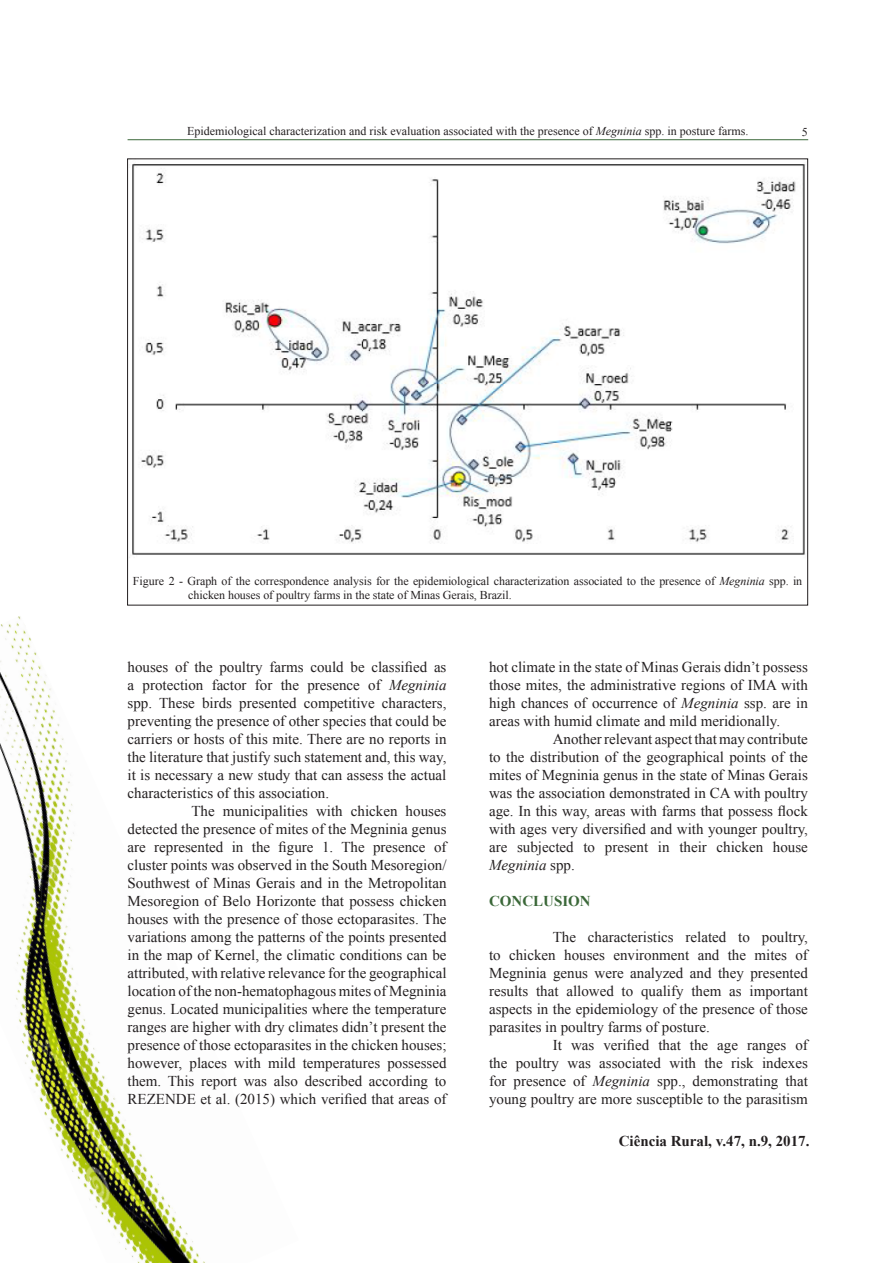
<style>
.page{position:relative;width:893px;height:1263px;background:#fff}
.page>*{position:absolute;margin:0;border:0;box-sizing:border-box;transform-origin:0 0}
.Sem_Espaçamento{font:15px/18px "Times New Roman";color:#231f20;text-align:justify}
.Default{font:15px/18px "Times New Roman";color:#231f20;text-align:justify}
.t1{font:700 15px "Times New Roman";color:#231f20}
.t2{font:700 15px "Times New Roman";color:#3b6839}
.t3{font:12px/14.4px "Times New Roman";letter-spacing:-.005em;color:#231f20}
.s1{font-style:italic}
</style>
<div class="page">
<hr style="left:128px;top:139px;width:680px;height:1px;background:#3b6839">
<img style="left:0;top:616px;width:205px;height:647px">
<img style="left:129px;top:163px;width:677px;height:395px">
<p class="t3" style="left:187px;top:124px;width:563px">Epidemiological characterization and risk evaluation associated with the presence of <span class="s1">Megninia</span> spp. in posture farms.</p>
<p class="t3" style="left:802px;top:124px;width:7px">5</p>
<p class="t3" style="left:188px;top:573px;width:615px;text-indent:-55px">Figure 2 - Graph of the correspondence analysis for the epidemiological characterization associated to the presence of <span class="s1">Megninia</span> spp. in chicken houses of poultry farms in the state of Minas Gerais, Brazil.</p>
<p class="Sem_Espaçamento" style="left:128px;top:657px;width:320px">houses of the poultry farms could be classified as a protection factor for the presence of <span class="s1">Megninia </span>spp. These birds presented competitive characters, preventing the presence of other species that could be carriers or hosts of this mite. There are no reports in the literature that justify such statement and, this way, it is necessary a new study that can assess the actual characteristics of this association.</p>
<p class="Sem_Espaçamento" style="left:128px;top:801px;width:320px;text-indent:64px">The municipalities with chicken houses detected the presence of mites of the Megninia genus are represented in the figure 1. The presence of cluster points was observed in the South Mesoregion/ Southwest of Minas Gerais and in the Metropolitan Mesoregion of Belo Horizonte that possess chicken houses with the presence of those ectoparasites. The variations among the patterns of the points presented in the map of Kernel, the climatic conditions can be attributed, with relative relevance for the geographical location of the non-hematophagous mites of Megninia genus. Located municipalities where the temperature ranges are higher with dry climates didn’t present the presence of those ectoparasites in the chicken houses; however, places with mild temperatures possessed them. This report was also described according to REZENDE et al. (2015) which verified that areas of</p>
<p class="Sem_Espaçamento" style="left:489px;top:657px;width:320px">hot climate in the state of Minas Gerais didn’t possess those mites, the administrative regions of IMA with high chances of occurrence of <span class="s1">Megninia</span> ssp. are in areas with humid climate and mild meridionally.</p>
<p class="Sem_Espaçamento" style="left:489px;top:729px;width:320px;text-indent:64px">Another relevant aspect that may contribute to the distribution of the geographical points of the mites of Megninia genus in the state of Minas Gerais was the association demonstrated in CA with poultry age. In this way, areas with farms that possess flock with ages very diversified and with younger poultry, are subjected to present in their chicken house <span class="s1">Megninia</span> spp.</p>
<p class="t2" style="left:489px;top:890px;width:103px">CONCLUSION</p>
<p class="Default" style="left:489px;top:927px;width:320px;text-indent:64px">The characteristics related to poultry, to chicken houses environment and the mites of Megninia genus were analyzed and they presented results that allowed to qualify them as important aspects in the epidemiology of the presence of those parasites in poultry farms of posture.</p>
<p class="Default" style="left:489px;top:1035px;width:320px;text-indent:64px">It was verified that the age ranges of the poultry was associated with the risk indexes for presence of <span class="s1">Megninia</span> spp., demonstrating that young poultry are more susceptible to the parasitism</p>
<p class="t1" style="left:619px;top:1130px;width:192px">Ciência Rural, v.47, n.9, 2017.</p>
</div>
